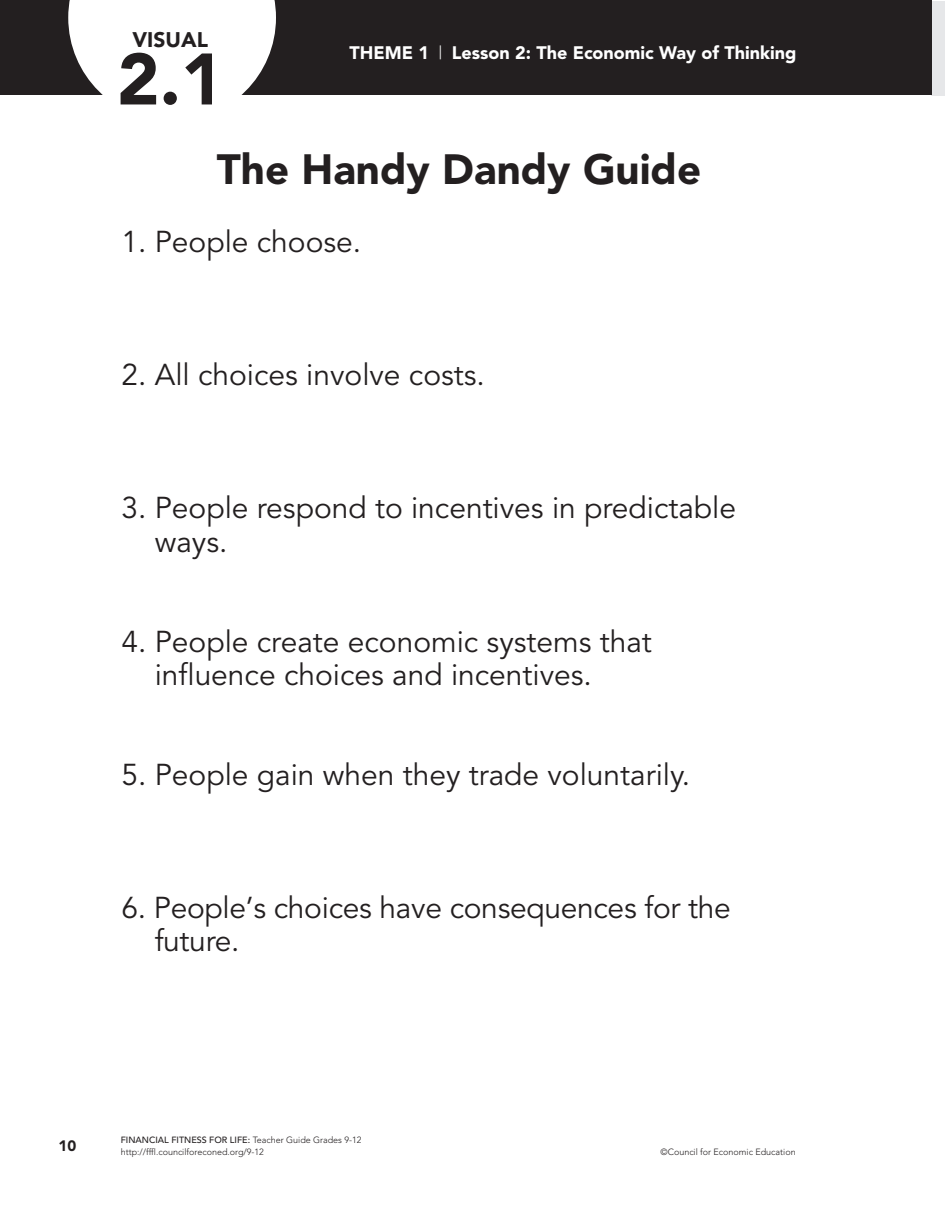
<style>
.page{position:relative;width:945px;height:1215px;background:#fff}
.page>*{position:absolute;margin:0;border:0;box-sizing:border-box;transform-origin:0 0}
.t1{font:900 72px "Avenir";color:#231f20}
.t2{font:900 42px "Avenir";color:#231f20}
.t3{font:30px/33.5px "Avenir";color:#231f20}
.t4{font:900 21px "Avenir";color:#231f20}
.t5{font:900 18px "Avenir";color:#fff}
.t6{font:900 15px "Avenir";color:#231f20}
.t7{font:300 9px/12px "Avenir";color:#231f20}
.s1{font-weight:300}
.s2{font-weight:500}
</style>
<div class="page">
<div style="left:932px;top:2px;width:13px;height:94px;background:#e6e7e9"></div>
<div style="left:0;top:0;width:932px;height:94px;background:#231f20"></div>
<svg style="left:68px;top:0;width:208px;height:95px;background:#ebebeb"></svg>
<p class="t4" style="left:133px;top:32px;width:77px">VISUAL</p>
<p class="t1" style="left:117px;top:50px;width:108px">2.1</p>
<p class="t5" style="left:350px;top:45px;width:448px">THEME 1 <span class="s1">|</span> Lesson 2: The Economic Way of Thinking</p>
<p class="t2" style="left:217px;top:153px;width:486px">The Handy Dandy Guide</p>
<p class="t3" style="left:122px;top:228px;width:241px">1. People choose.</p>
<p class="t3" style="left:121px;top:360px;width:365px">2. All choices involve costs.</p>
<p class="t3" style="left:155px;top:493px;width:583px;text-indent:-33px">3. People respond to incentives in predictable ways.</p>
<p class="t3" style="left:155px;top:627px;width:499px;text-indent:-33px">4. People create economic systems that influence choices and incentives.</p>
<p class="t3" style="left:121px;top:760px;width:570px">5. People gain when they trade voluntarily.</p>
<p class="t3" style="left:155px;top:893px;width:578px;text-indent:-33px">6. People’s choices have consequences for the future.</p>
<p class="t6" style="left:59px;top:1139px;width:19px">10</p>
<p class="t7" style="left:121px;top:1135px;width:242px"><span class="s2">FINANCIAL FITNESS FOR LIFE:</span> Teacher Guide Grades 9-12 http://fffl.councilforeconed.org/9-12</p>
<p class="t7" style="left:660px;top:1147px;width:137px">©Council for Economic Education</p>
</div>
